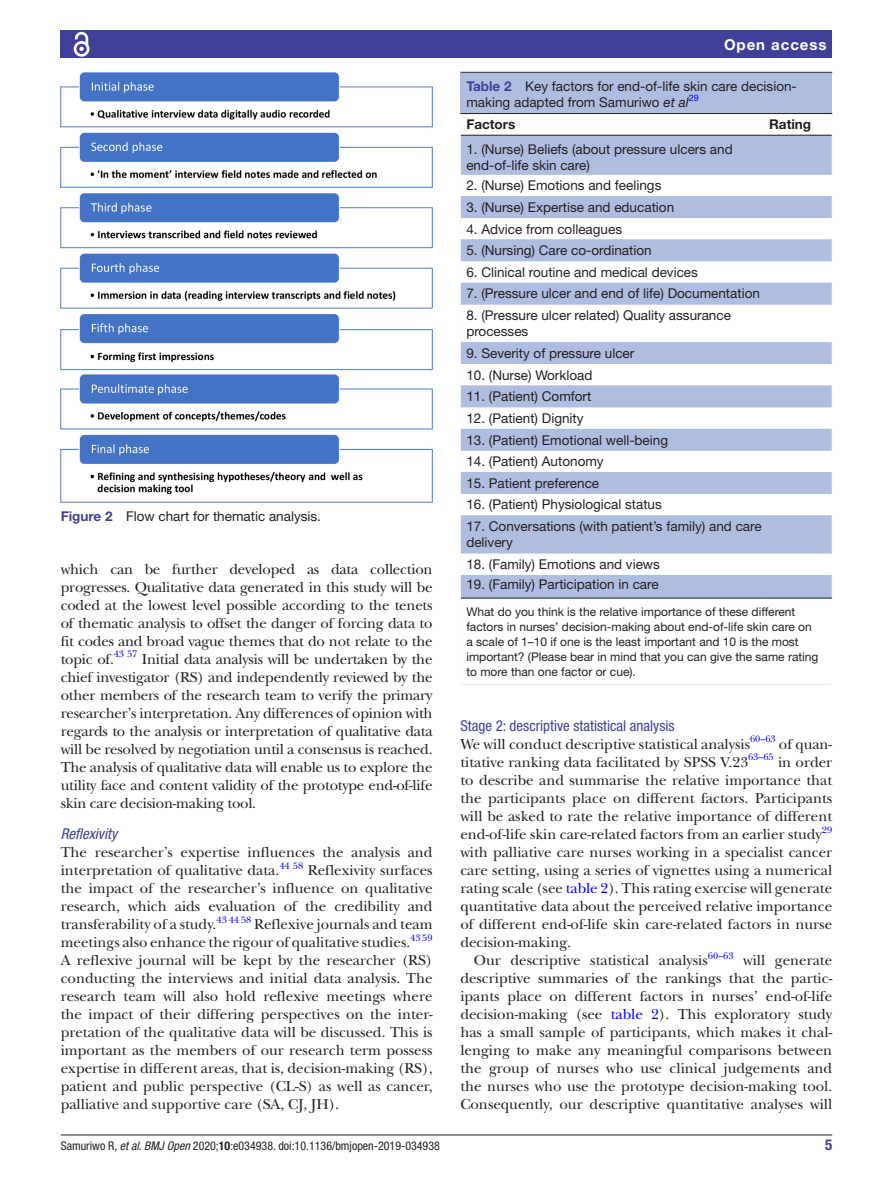
<style>
.page{position:relative;width:893px;height:1191px;background:#fff}
.page>*{position:absolute;margin:0;border:0;box-sizing:border-box;transform-origin:0 0}
.t1{font:15px/18px "New Baskerville";color:#231f20;text-align:justify}
.t2{font:condensed 15px "Helvetica Neue LT Std";color:#414099}
.t3{font:italic condensed 15px "Helvetica Neue LT Std";color:#414099}
.t4{font:700 15px "Helvetica Neue LT Std";letter-spacing:.065em;color:#fff}
.t5{font:700 condensed 15px "Helvetica Neue LT Std";color:#414099}
.t6{font:13.5px/16.2px "Helvetica Neue LT Std";color:#231f20}
.t7{font:700 13.5px "Helvetica Neue LT Std";color:#231f20}
.t8{font:12px/15px "Helvetica Neue LT Std";color:#231f20}
.t9{font:condensed 12px "Helvetica Neue LT Std";color:#231f20}
.t10{font:9.9px "New Baskerville";color:#00f}
.s1{font-weight:700;color:#414099}
.s2{font-style:italic}
.s3{color:#00f}
.s4{font-weight:700}
</style>
<div class="page">
<hr style="left:61px;top:1134px;width:771px;height:1px;background:#231f20">
<div style="left:61px;top:31px;width:771px;height:27px;background:#414099"></div>
<svg style="left:73px;top:31px;width:17px;height:26px"></svg>
<img style="left:61px;top:73px;width:372px;height:430px">
<div style="left:460px;top:73px;width:372px;height:611px;background:#afbde1"></div>
<hr style="left:460px;top:72px;width:372px;height:1px;background:#231f20">
<div style="left:461px;top:114px;width:371px;height:570px;background:#fff"></div>
<svg style="left:461px;top:136px;width:371px;height:462px"></svg>
<hr style="left:460px;top:113px;width:303px;height:1px;background:#231f20">
<hr style="left:460px;top:135px;width:303px;height:1px;background:#231f20">
<hr style="left:763px;top:113px;width:69px;height:1px;background:#231f20">
<hr style="left:763px;top:135px;width:69px;height:1px;background:#231f20">
<hr style="left:763px;top:598px;width:69px;height:1px;background:#231f20">
<hr style="left:460px;top:598px;width:303px;height:1px;background:#231f20">
<svg style="left:460px;top:114px;width:1px;height:21px"></svg>
<hr style="left:460px;top:135px;width:1px;height:39px;background:#fff">
<svg style="left:460px;top:174px;width:1px;height:130px"></svg>
<hr style="left:460px;top:304px;width:1px;height:38px;background:#fff">
<svg style="left:460px;top:342px;width:1px;height:173px"></svg>
<hr style="left:460px;top:515px;width:1px;height:38px;background:#fff">
<svg style="left:460px;top:553px;width:1px;height:45px"></svg>
<hr style="left:460px;top:598px;width:1px;height:86px;background:#fff">
<hr style="left:466px;top:675px;width:366px;height:1px;background:#fff">
<p class="t6" style="left:61px;top:507px;width:262px"><span class="s1">Figure 2</span> Flow chart for thematic analysis.</p>
<p class="t1" style="left:61px;top:560px;width:373px">which can be further developed as data collection progresses. Qualitative data generated in this study will be coded at the lowest level possible according to the tenets of thematic analysis to offset the danger of forcing data to fit codes and broad vague themes that do not relate to the topic of.</p>
<p class="t10" style="left:114px;top:648px;width:25px">43 57</p>
<p class="t1" style="left:61px;top:650px;width:373px;text-indent:81px">Initial data analysis will be undertaken by the chief investigator (RS) and independently reviewed by the other members of the research team to verify the primary researcher’s interpretation. Any differences of opinion with regards to the analysis or interpretation of qualitative data will be resolved by negotiation until a consensus is reached.<br>The analysis of qualitative data will enable us to explore the utility face and content validity of the prototype end-of-life skin care decision-making tool.</p>
<p class="t3" style="left:61px;top:825px;width:58px">Reflexivity</p>
<p class="t1" style="left:61px;top:843px;width:373px">The researcher’s expertise influences the analysis and interpretation of qualitative data.</p>
<p class="t10" style="left:279px;top:859px;width:25px">44 58</p>
<p class="t1" style="left:61px;top:861px;width:373px;text-indent:247px">Reflexivity surfaces the impact of the researcher’s influence on qualitative research, which aids evaluation of the credibility and transferability of a study.</p>
<p class="t10" style="left:217px;top:913px;width:36px">43 44 58</p>
<p class="t1" style="left:61px;top:915px;width:373px;text-indent:193px">Reflexive journals and team meetings also enhance the rigour of qualitative studies.</p>
<p class="t10" style="left:410px;top:931px;width:24px">43 59</p>
<p class="t1" style="left:61px;top:951px;width:373px">A reflexive journal will be kept by the researcher (RS) conducting the interviews and initial data analysis. The research team will also hold reflexive meetings where the impact of their differing perspectives on the inter&shy;pretation of the qualitative data will be discussed. This is important as the members of our research term possess expertise in different areas, that is, decision-making (RS), patient and public perspective (CL-S) as well as cancer, palliative and supportive care (SA, CJ, JH).</p>
<p class="t4" style="left:724px;top:35px;width:104px">Open access</p>
<p class="t6" style="left:466px;top:77px;width:332px"><span class="s1">Table 2</span> Key factors for end-of-life skin care decision&shy;making adapted from Samuriwo <span class="s2">et al</span><sup>29</sup></p>
<p class="t7" style="left:466px;top:116px;width:51px">Factors</p>
<p class="t7" style="left:769px;top:116px;width:43px">Rating</p>
<p class="t6" style="left:466px;top:141px;width:268px">1. (Nurse) Beliefs (about pressure ulcers and end-of-life skin care)</p>
<p class="t6" style="left:466px;top:177px;width:197px">2. (Nurse) Emotions and feelings</p>
<p class="t6" style="left:466px;top:199px;width:209px">3. (Nurse) Expertise and education</p>
<p class="t6" style="left:466px;top:220px;width:157px">4. Advice from colleagues</p>
<p class="t6" style="left:466px;top:242px;width:187px">5. (Nursing) Care co-ordination</p>
<p class="t6" style="left:466px;top:264px;width:233px">6. Clinical routine and medical devices</p>
<p class="t6" style="left:466px;top:285px;width:295px">7. (Pressure ulcer and end of life) Documentation</p>
<p class="t6" style="left:466px;top:307px;width:266px">8. (Pressure ulcer related) Quality assurance processes</p>
<p class="t6" style="left:466px;top:345px;width:170px">9. Severity of pressure ulcer</p>
<p class="t6" style="left:466px;top:366px;width:127px">10. (Nurse) Workload</p>
<p class="t6" style="left:466px;top:388px;width:127px">11. (Patient) Comfort</p>
<p class="t6" style="left:466px;top:410px;width:119px">12. (Patient) Dignity</p>
<p class="t6" style="left:466px;top:431px;width:203px">13. (Patient) Emotional well-being</p>
<p class="t6" style="left:466px;top:453px;width:139px">14. (Patient) Autonomy</p>
<p class="t6" style="left:466px;top:475px;width:134px">15. Patient preference</p>
<p class="t6" style="left:466px;top:496px;width:197px">16. (Patient) Physiological status</p>
<p class="t6" style="left:466px;top:518px;width:297px">17. Conversations (with patient’s family) and care delivery</p>
<p class="t6" style="left:466px;top:556px;width:195px">18. (Family) Emotions and views</p>
<p class="t6" style="left:466px;top:576px;width:194px">19. (Family) Participation in care</p>
<p class="t8" style="left:466px;top:604px;width:354px">What do you think is the relative importance of these different factors in nurses’ decision-making about end-of-life skin care on a scale of 1–10 if one is the least important and 10 is the most important? (Please bear in mind that you can give the same rating to more than one factor or cue).</p>
<p class="t2" style="left:460px;top:717px;width:216px">Stage 2: descriptive statistical analysis</p>
<p class="t1" style="left:460px;top:735px;width:291px">We will conduct descriptive statistical analysis</p>
<p class="t10" style="left:750px;top:733px;width:27px">60–63</p>
<p class="t1" style="left:779px;top:735px;width:55px">of quan-</p>
<p class="t1" style="left:460px;top:753px;width:289px">titative ranking data facilitated by SPSS V.23</p>
<p class="t10" style="left:748px;top:751px;width:27px">63–65</p>
<p class="t1" style="left:460px;top:753px;width:373px;text-indent:318px">in order to describe and summarise the relative importance that the participants place on different factors. Participants will be asked to rate the relative importance of different end-of-life skin care-related factors from an earlier study</p>
<p class="t10" style="left:822px;top:823px;width:12px">29</p>
<p class="t1" style="left:460px;top:843px;width:373px">with palliative care nurses working in a specialist cancer</p>
<p class="t1" style="left:460px;top:861px;width:373px">care setting, using a series of vignettes using a numerical</p>
<p class="t1" style="left:460px;top:879px;width:373px">rating scale (see <span class="s3">table 2</span>). This rating exercise will generate</p>
<p class="t1" style="left:460px;top:897px;width:373px">quantitative data about the perceived relative importance</p>
<p class="t1" style="left:460px;top:915px;width:373px">of different end-of-life skin care-related factors in nurse</p>
<p class="t1" style="left:460px;top:933px;width:112px">decision-making.</p>
<p class="t1" style="left:474px;top:951px;width:235px">Our descriptive statistical analysis</p>
<p class="t10" style="left:708px;top:949px;width:27px">60–63</p>
<p class="t1" style="left:460px;top:951px;width:373px;text-indent:283px">will generate descriptive summaries of the rankings that the partic&shy;ipants place on different factors in nurses’ end-of-life decision-making (see <span class="s3">table 2</span>). This exploratory study has a small sample of participants, which makes it chal&shy;lenging to make any meaningful comparisons between the group of nurses who use clinical judgements and the nurses who use the prototype decision-making tool.<br>Consequently, our descriptive quantitative analyses will</p>
<p class="t9" style="left:61px;top:1138px;width:381px">Samuriwo R, <span class="s2">et al</span>. <span class="s2">BMJ Open</span> 2020;<span class="s4">10</span>:e034938. doi:10.1136/bmjopen-2019-034938</p>
<p class="t5" style="left:825px;top:1135px;width:9px">5</p>
</div>
